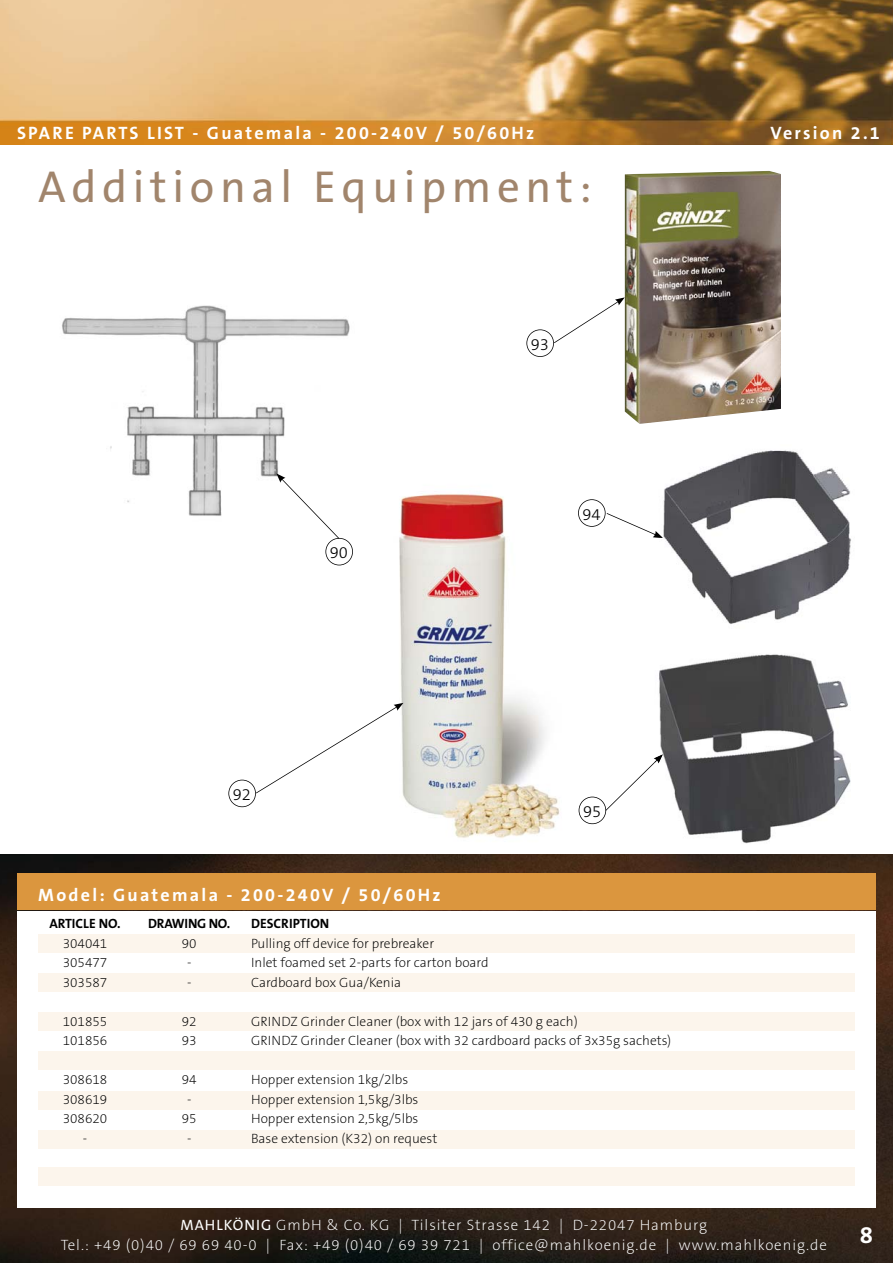
<style>
.page{position:relative;width:893px;height:1263px;background:#fff}
.page>*{position:absolute;margin:0;border:0;box-sizing:border-box;transform-origin:0 0}
.t1{font:45px "The Sans B5 Plain";letter-spacing:.125em;color:#a1856c}
.t2{font:700 24px "The Sans B7";color:#fff}
.t3{font:700 18px "The Sans B7";letter-spacing:.125em;color:#fff}
.t4{font:300 16.5px "The Sans B3";color:#000}
.t5{font:200 15px/19.5px "The Sans B2";letter-spacing:.06em;color:#fff;text-align:center}
.t6{font:200 13.5px/19.5px "The Sans B2";color:#000}
.t7{font:700 13.5px "The Sans B7";color:#000}
.t8{font:700 13.5px "The Sans B7";letter-spacing:-.02em;color:#000}
.s1{font-family:"The Sans B5 Plain";font-weight:400}
</style>
<div class="page">
<img style="left:0;top:0;width:893px;height:145px">
<img style="left:0;top:854px;width:893px;height:409px">
<div style="left:17px;top:911px;width:859px;height:297px;background:#fff"></div>
<div style="left:38px;top:934px;width:817px;height:18px;background:#fcf5ec"></div>
<div style="left:38px;top:973px;width:817px;height:18px;background:#fcf5ec"></div>
<div style="left:38px;top:1013px;width:817px;height:18px;background:#fcf5ec"></div>
<div style="left:38px;top:1052px;width:817px;height:18px;background:#fcf5ec"></div>
<div style="left:38px;top:1091px;width:817px;height:18px;background:#fcf5ec"></div>
<div style="left:38px;top:1130px;width:817px;height:18px;background:#fcf5ec"></div>
<div style="left:38px;top:1167px;width:817px;height:18px;background:#fcf5ec"></div>
<div style="left:17px;top:873px;width:859px;height:37px;background:#db963e"></div>
<img style="left:62px;top:305px;width:288px;height:211px">
<svg style="left:276px;top:473px;width:77px;height:92px"></svg>
<img style="left:399px;top:494px;width:193px;height:344px">
<svg style="left:228px;top:703px;width:175px;height:104px"></svg>
<img style="left:663px;top:450px;width:188px;height:174px">
<svg style="left:578px;top:499px;width:85px;height:39px"></svg>
<img style="left:659px;top:654px;width:192px;height:190px">
<svg style="left:579px;top:754px;width:84px;height:70px"></svg>
<svg style="left:526px;top:297px;width:99px;height:60px"></svg>
<img style="left:625px;top:171px;width:156px;height:253px">
<h3 class="t3" style="left:17px;top:124px;width:519px">SPARE PARTS LIST - Guatemala - 200-240V / 50/60Hz</h3>
<h1 class="t1" style="left:38px;top:165px;width:555px">Additional Equipment:</h1>
<p class="t4" style="left:330px;top:545px;width:20px">90</p>
<p class="t4" style="left:531px;top:336px;width:20px">93</p>
<p class="t4" style="left:582px;top:506px;width:20px">94</p>
<p class="t4" style="left:233px;top:786px;width:20px">92</p>
<h3 class="t3" style="left:38px;top:886px;width:404px">Model: Guatemala - 200-240V / 50/60Hz</h3>
<p class="t7" style="left:49px;top:917px;width:73px">ARTICLE NO.</p>
<p class="t8" style="left:148px;top:917px;width:83px">DRAWING NO.</p>
<p class="t7" style="left:251px;top:917px;width:80px">DESCRIPTION</p>
<p class="t4" style="left:583px;top:803px;width:20px">95</p>
<p class="t6" style="left:63px;top:934px;width:46px;text-align:justify">304041<br>305477<br>303587</p>
<p class="t6" style="left:63px;top:1012px;width:46px">101855<br>101856</p>
<p class="t6" style="left:63px;top:1071px;width:46px;text-align:center">308618<br>308619<br>308620 -</p>
<p class="t6" style="left:182px;top:934px;width:16px;text-align:center">90 -<br>-</p>
<p class="t6" style="left:182px;top:1012px;width:16px">92<br>93</p>
<p class="t6" style="left:182px;top:1071px;width:16px;text-align:center">94 -<br>95 -</p>
<p class="t6" style="left:251px;top:934px;width:239px">Pulling off device for prebreaker<br>Inlet foamed set 2-parts for carton board<br>Cardboard box Gua/Kenia</p>
<p class="t6" style="left:251px;top:1012px;width:422px">GRINDZ Grinder Cleaner (box with 12 jars of 430 g each)<br>GRINDZ Grinder Cleaner (box with 32 cardboard packs of 3x35g sachets)</p>
<p class="t6" style="left:251px;top:1071px;width:188px">Hopper extension 1kg/2lbs<br>Hopper extension 1,5kg/3lbs<br>Hopper extension 2,5kg/5lbs<br>Base extension (K32) on request</p>
<h3 class="t3" style="left:770px;top:124px;width:111px">Version 2.1</h3>
<p class="t5" style="left:61px;top:1216px;width:768px"><span class="s1">MAHLKÖNIG</span> GmbH &amp; Co. KG | Tilsiter Strasse 142 | D-22047 Hamburg<br>Tel.: +49 (0)40 / 69 69 40-0 | Fax: +49 (0)40 / 69 39 721 | office@mahlkoenig.de | www.mahlkoenig.de</p>
<h2 class="t2" style="left:860px;top:1223px;width:15px">8</h2>
</div>
